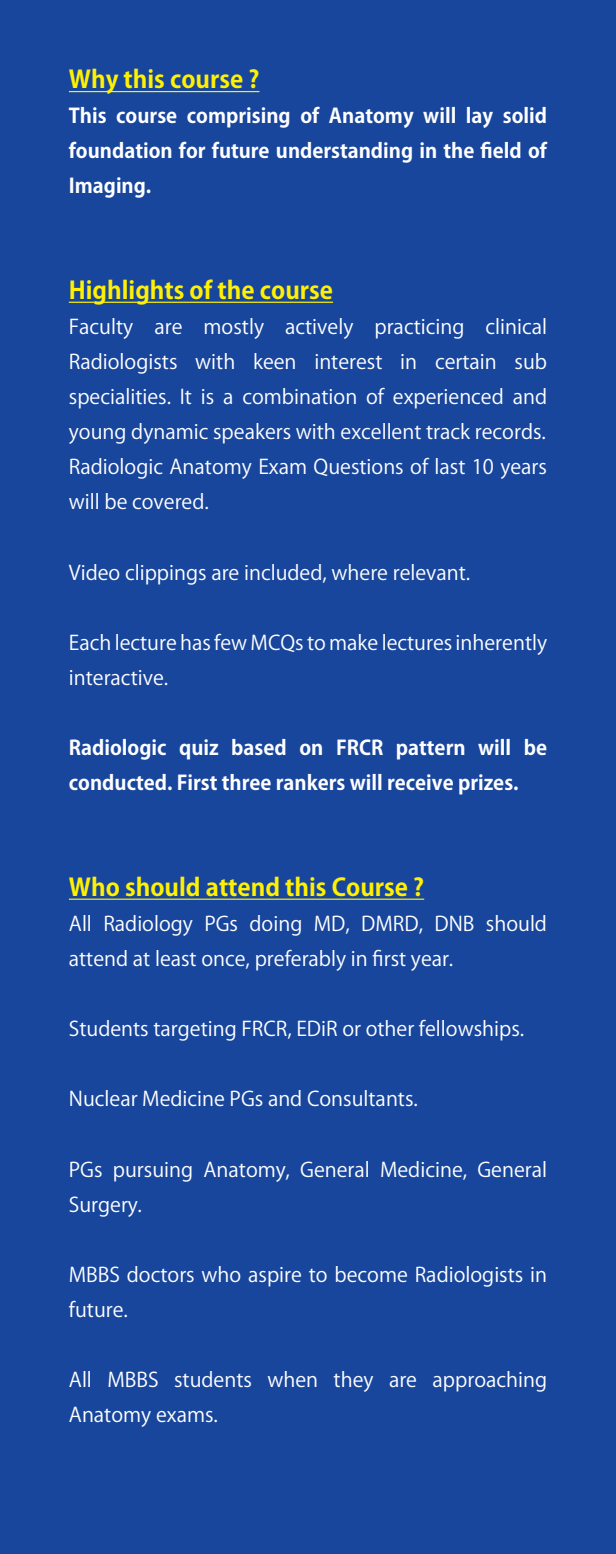
<style>
.page{position:relative;width:616px;height:1554px;background:#fff}
.page>*{position:absolute;margin:0;border:0;box-sizing:border-box;transform-origin:0 0}
.t1{font:700 24px "Koz Go Pro";color:#fff101}
.t2{font:20px/35.2px "Koz Go Pro";color:#fff}
.t3{font:700 20px/35px "Koz Go Pro";color:#fff;text-align:justify}
</style>
<div class="page">
<div style="left:0;top:0;width:615px;height:1553px;background:#18469d"></div>
<hr style="left:69px;top:91px;width:190px;height:1px;background:#fff101">
<hr style="left:69px;top:302px;width:264px;height:1px;background:#fff101">
<hr style="left:69px;top:898px;width:355px;height:1px;background:#fff101">
<p class="t1" style="left:69px;top:64px;width:192px">Why this course ?</p>
<p class="t3" style="left:69px;top:100px;width:479px">This course comprising of Anatomy will lay solid foundation for future understanding in the field of Imaging.</p>
<p class="t1" style="left:69px;top:274px;width:265px">Highlights of the course</p>
<p class="t2" style="left:69px;top:309px;width:479px;text-align:justify">Faculty are mostly actively practicing clinical Radiologists with keen interest in certain sub specialities. It is a combination of experienced and young dynamic speakers with excellent track records.<br>Radiologic Anatomy Exam Questions of last 10 years will be covered.</p>
<p class="t2" style="left:69px;top:555px;width:402px">Video clippings are included, where relevant.</p>
<p class="t2" style="left:69px;top:625px;width:479px">Each lecture has few MCQs to make lectures inherently interactive.</p>
<p class="t3" style="left:69px;top:731px;width:479px">Radiologic quiz based on FRCR pattern will be conducted. First three rankers will receive prizes.</p>
<p class="t1" style="left:69px;top:871px;width:356px">Who should attend this Course ?</p>
<p class="t2" style="left:69px;top:906px;width:479px">All Radiology PGs doing MD, DMRD, DNB should attend at least once, preferably in first year.</p>
<p class="t2" style="left:69px;top:1011px;width:456px">Students targeting FRCR, EDiR or other fellowships.</p>
<p class="t2" style="left:69px;top:1082px;width:350px">Nuclear Medicine PGs and Consultants.</p>
<p class="t2" style="left:69px;top:1152px;width:479px">PGs pursuing Anatomy, General Medicine, General<br>Surgery.</p>
<p class="t2" style="left:69px;top:1257px;width:479px">MBBS doctors who aspire to become Radiologists in future.</p>
<p class="t2" style="left:69px;top:1362px;width:479px">All MBBS students when they are approaching<br>Anatomy exams.</p>
</div>
